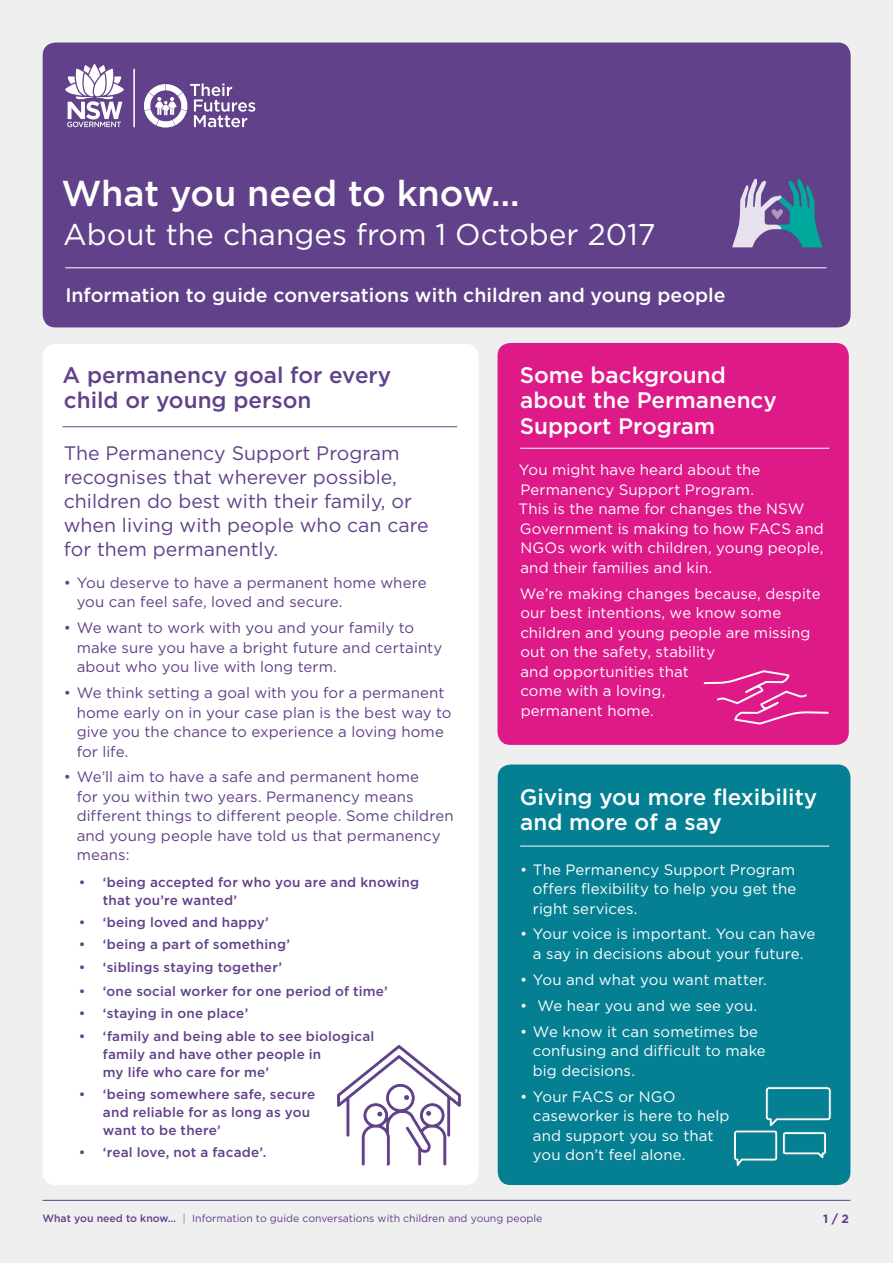
<style>
.page{position:relative;width:893px;height:1263px;background:#efeff0}
.page>*{position:absolute;margin:0;border:0;box-sizing:border-box;transform-origin:0 0}
.t1{font:500 36px "Gotham";color:#fff}
.t2{font:30px "Gotham";color:#fff}
.t3{font:500 22.5px/25.5px "Gotham";color:#fff}
.t4{font:500 22.5px/25.5px "Gotham";color:#614189}
.t5{font:19.5px/24px "Gotham";color:#614189}
.t6{font:500 19.5px "Gotham";color:#fff}
.t7{font:15px/19.5px "Gotham";letter-spacing:.005em;color:#fff}
.t8{font:15px/19.5px "Gotham";letter-spacing:.005em;color:#614189}
.t9{font:500 13.5px/18px "Gotham";letter-spacing:.015em;color:#614189}
.t10{font:700 12px "Gotham";color:#614189}
.t11{font:10.5px "Gotham";color:#614189}
.s1{font-weight:500}
.s2{font-weight:500;color:#9f95b1}
</style>
<div class="page">
<div style="left:43px;top:43px;width:808px;height:284px;background:#614189;border-radius:13px"></div>
<div style="left:43px;top:344px;width:436px;height:841px;background:#fff;border-radius:13px"></div>
<div style="left:498px;top:764px;width:352px;height:421px;background:#057f92;border-radius:13px"></div>
<hr style="left:65px;top:267px;width:761px;height:1px;background:#fff">
<hr style="left:43px;top:1200px;width:807px;height:1px;background:#614189">
<svg style="left:732px;top:178px;width:90px;height:69px"></svg>
<svg style="left:733px;top:1086px;width:99px;height:81px"></svg>
<svg style="left:337px;top:1045px;width:124px;height:121px"></svg>
<div style="left:497px;top:343px;width:352px;height:402px;background:#de1a89;border-radius:13px"></div>
<hr style="left:520px;top:448px;width:309px;height:1px;background:#fff">
<hr style="left:520px;top:846px;width:309px;height:1px;background:#fff">
<svg style="left:704px;top:670px;width:125px;height:55px"></svg>
<hr style="left:63px;top:426px;width:394px;height:1px;background:#614189">
<svg style="left:65px;top:64px;width:59px;height:63px"></svg>
<hr style="left:134px;top:69px;width:1px;height:58px;background:#fff">
<svg style="left:144px;top:83px;width:111px;height:45px"></svg>
<h1 class="t1" style="left:61px;top:171px;width:460px">What you need to know…</h1>
<h2 class="t2" style="left:63px;top:216px;width:594px">About the changes from 1 October 2017</h2>
<h3 class="t6" style="left:65px;top:284px;width:662px">Information to guide conversations with children and young people</h3>
<h3 class="t4" style="left:63px;top:362px;width:330px">A permanency goal for every child or young person</h3>
<h3 class="t5" style="left:64px;top:440px;width:367px">The Permanency Support Program recognises that wherever possible, children do best with their family, or when living with people who can care for them permanently.</h3>
<p class="t8" style="left:77px;top:573px;width:351px;text-indent:-13px">• You deserve to have a permanent home where you can feel safe, loved and secure.</p>
<p class="t8" style="left:77px;top:618px;width:367px;text-indent:-13px">• We want to work with you and your family to make sure you have a bright future and certainty about who you live with long term.</p>
<p class="t8" style="left:77px;top:683px;width:376px;text-indent:-13px">• We think setting a goal with you for a permanent home early on in your case plan is the best way to give you the chance to experience a loving home for life.</p>
<p class="t8" style="left:77px;top:767px;width:378px;text-indent:-13px">• We’ll aim to have a safe and permanent home<br>for you within two years. Permanency means different things to different people. Some children and young people have told us that permanency means:</p>
<p class="t9" style="left:103px;top:873px;width:318px;text-indent:-24px">• ‘being accepted for who you are and knowing that you’re wanted’</p>
<p class="t9" style="left:79px;top:913px;width:191px">• ‘being loved and happy’</p>
<p class="t9" style="left:79px;top:936px;width:213px">• ‘being a part of something’</p>
<p class="t9" style="left:79px;top:958px;width:205px">• ‘siblings staying together’</p>
<p class="t9" style="left:79px;top:982px;width:310px">• ‘one social worker for one period of time’</p>
<p class="t9" style="left:79px;top:1004px;width:171px">• ‘staying in one place’</p>
<p class="t9" style="left:103px;top:1027px;width:273px;text-indent:-24px">• ‘family and being able to see biological family and have other people in<br>my life who care for me’</p>
<p class="t9" style="left:103px;top:1085px;width:214px;text-indent:-24px">• ‘being somewhere safe, secure and reliable for as long as you want to be there’</p>
<p class="t9" style="left:79px;top:1143px;width:189px">• ‘real love, not a facade’.</p>
<h3 class="t3" style="left:520px;top:362px;width:259px">Some background about the Permanency<br>Support Program</h3>
<p class="t7" style="left:519px;top:460px;width:307px">You might have heard about the<br>Permanency Support Program.<br>This is the name for changes the NSW<br>Government is making to how FACS and<br>NGOs work with children, young people, and their families and kin.</p>
<p class="t7" style="left:520px;top:583px;width:302px">We’re making changes because, despite our best intentions, we know some children and young people are missing out on the safety, stability<br>and opportunities that<br>come with a loving,<br>permanent home.</p>
<h3 class="t3" style="left:520px;top:784px;width:299px">Giving you more flexibility and more of a say</h3>
<p class="t7" style="left:533px;top:859px;width:265px;text-align:justify;text-indent:-13px">• The Permanency Support Program offers flexibility to help you get the right services.</p>
<p class="t7" style="left:520px;top:924px;width:297px;text-align:center">• Your voice is important. You can have a say in decisions about your future.</p>
<p class="t7" style="left:520px;top:970px;width:248px">• You and what you want matter.</p>
<p class="t7" style="left:520px;top:995px;width:239px">• We hear you and we see you.</p>
<p class="t7" style="left:533px;top:1021px;width:234px;text-indent:-13px">• We know it can sometimes be confusing and difficult to make big decisions.</p>
<p class="t7" style="left:533px;top:1086px;width:198px;text-indent:-13px">• Your FACS or NGO caseworker is here to help and support you so that you don’t feel alone.</p>
<p class="t11" style="left:43px;top:1212px;width:501px"><span class="s1">What you need to know…</span> <span class="s2">|</span> Information to guide conversations with children and young people</p>
<p class="t10" style="left:823px;top:1211px;width:28px">1 / 2</p>
</div>
